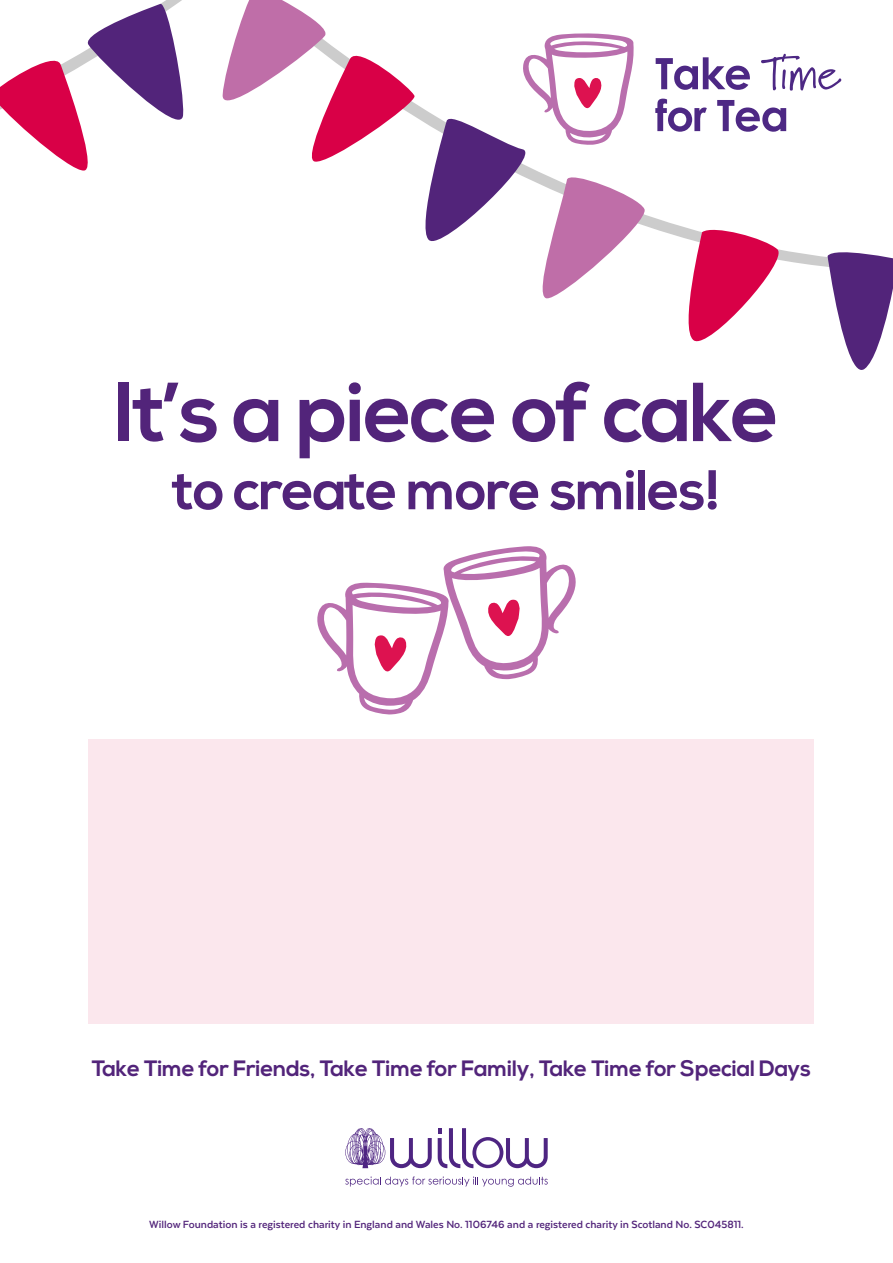
<style>
.page{position:relative;width:893px;height:1263px;background:#fff}
.page>*{position:absolute;margin:0;border:0;box-sizing:border-box;transform-origin:0 0}
.t1{font:700 83.55px "Nexa";letter-spacing:-.025em;color:#52247a}
.t2{font:700 55.8px "Nexa";letter-spacing:-.025em;color:#52247a}
.t3{font:700 22.2px "Nexa";letter-spacing:-.01em;color:#52247a}
.t4{font:700 12px "Texta W00";color:#52247a}
</style>
<div class="page">
<svg style="left:222px;top:0;width:671px;height:370px"></svg>
<svg style="left:317px;top:546px;width:259px;height:169px"></svg>
<svg style="left:345px;top:1128px;width:87px;height:40px"></svg>
<svg style="left:438px;top:1128px;width:110px;height:40px"></svg>
<svg style="left:345px;top:1176px;width:203px;height:11px"></svg>
<div style="left:88px;top:740px;width:726px;height:284px;background:#fbe7ed"></div>
<svg style="left:0;top:1px;width:184px;height:170px"></svg>
<p class="t1" style="left:114px;top:364px;width:667px">It’s a piece of cake</p>
<p class="t2" style="left:172px;top:458px;width:550px">to create more smiles!</p>
<p class="t3" style="left:92px;top:1055px;width:721px">Take Time for Friends, Take Time for Family, Take Time for Special Days</p>
<p class="t4" style="left:149px;top:1218px;width:596px">Willow Foundation is a registered charity in England and Wales No. 1106746 and a registered charity in Scotland No. SC045811.</p>
</div>
